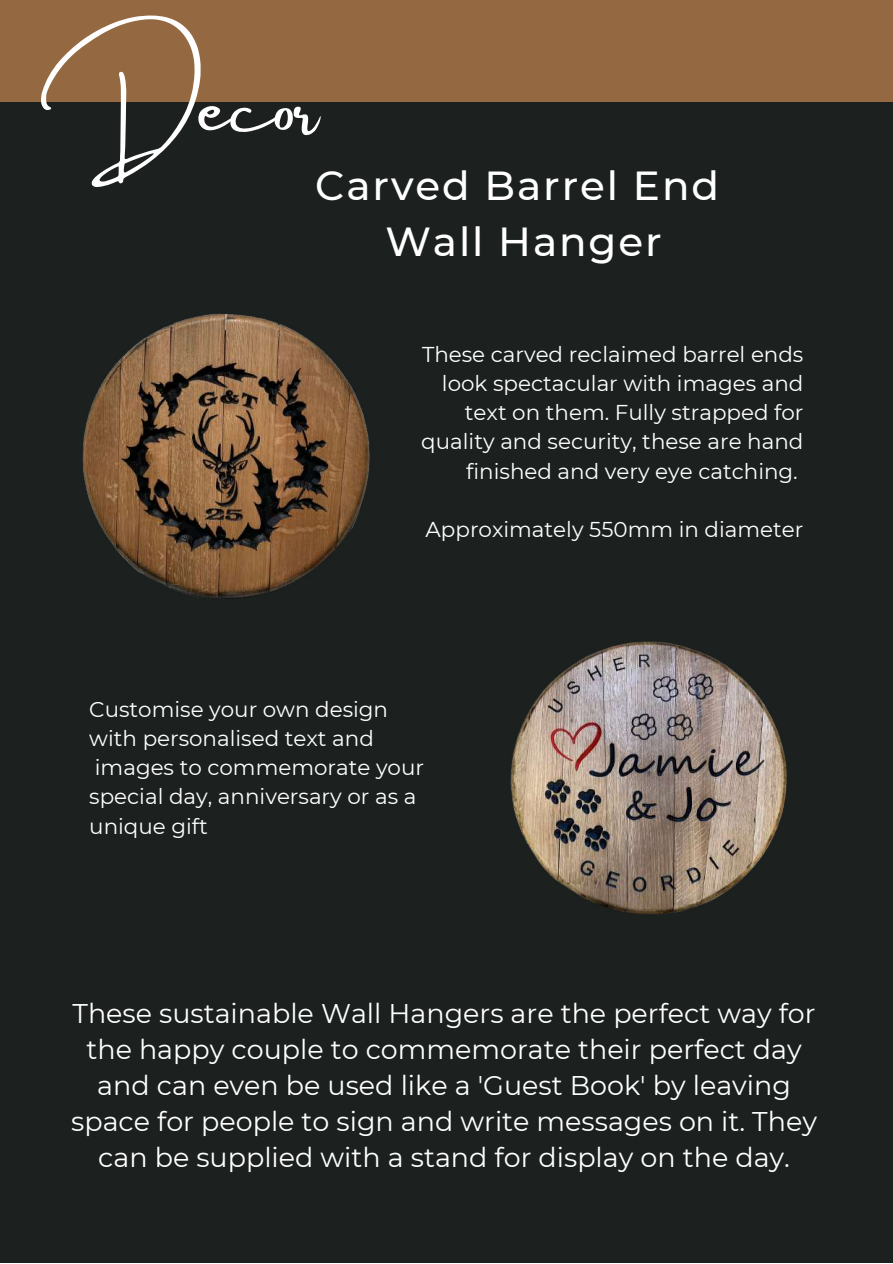
<style>
.page{position:relative;width:893px;height:1264px;background:#fff}
.page>*{position:absolute;margin:0;border:0;box-sizing:border-box;transform-origin:0 0}
.t1{font:76.5px "Amsterdam Two";color:#fff}
.t2{font:500 40.5px/56.2px "Montserrat";letter-spacing:.045em;color:#fff;text-align:center}
.t3{font:27px/36px "Montserrat";color:#fff;text-align:center}
.t4{font:21.45px/29.2px "Montserrat";color:#fff;text-align:right}
</style>
<div class="page">
<div style="left:0;top:0;width:892px;height:1262px;background:#1c2120"></div>
<img style="left:82px;top:313px;width:288px;height:286px">
<img style="left:510px;top:641px;width:277px;height:273px">
<div style="left:0;top:0;width:892px;height:102px;background:#946942"></div>
<h1 class="t1" style="left:76px;top:64px;width:243px">Decor</h1>
<h2 class="t2" style="left:315px;top:157px;width:405px">Carved Barrel End<br>Wall Hanger</h2>
<p class="t4" style="left:421px;top:339px;width:383px">These carved reclaimed barrel ends look spectacular with images and text on them. Fully strapped for quality and security, these are hand finished and very eye catching.</p>
<p class="t4" style="left:425px;top:514px;width:379px">Approximately 550mm in diameter</p>
<p class="t4" style="left:89px;top:694px;width:336px;text-align:left">Customise your own design with personalised text and images to commemorate your special day, anniversary or as a unique gift</p>
<p class="t3" style="left:71px;top:995px;width:747px">These sustainable Wall Hangers are the perfect way for the happy couple to commemorate their perfect day and can even be used like a 'Guest Book' by leaving space for people to sign and write messages on it. They can be supplied with a stand for display on the day.</p>
</div>
